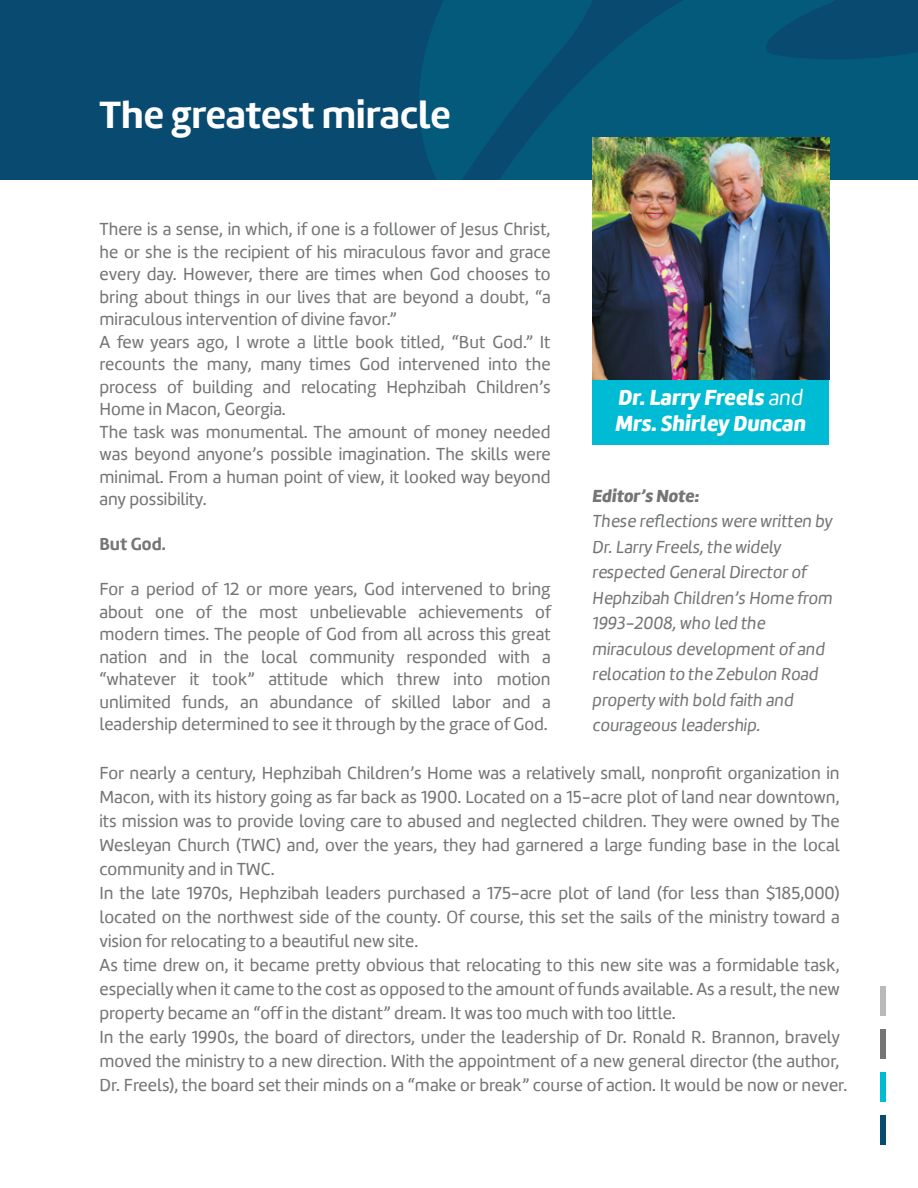
<style>
.page{position:relative;width:918px;height:1188px;background:#fff}
.page>*{position:absolute;margin:0;border:0;box-sizing:border-box;transform-origin:0 0}
.t1{font:39.15px "Amelia Basic Bold";color:#fff}
.t2{font:900 22.5px/25.5px "Amelia Basic Oblicua";color:#fff}
.t3{font:18px/22.5px "Amelia Basic";color:#737577}
.t4{font:18px/25.5px "Amelia Basic Oblicua";color:#737577}
.t5{font:900 18px "Amelia Basic Oblicua";letter-spacing:-.005em;color:#737577}
.t6{font:18px "Amelia Basic Bold";color:#737577}
.s1{font-weight:400}
</style>
<div class="page">
<div style="left:0;top:0;width:918px;height:179px;background:#094a71"></div>
<svg style="left:644px;top:0;width:274px;height:179px;fill:#035a7b"></svg>
<svg style="left:419px;top:0;width:225px;height:179px"></svg>
<div style="left:593px;top:378px;width:236px;height:67px;background:#00bbd4"></div>
<div style="left:881px;top:1115px;width:5px;height:30px;background:#094a71"></div>
<div style="left:881px;top:1072px;width:5px;height:30px;background:#00bbd4"></div>
<div style="left:881px;top:1029px;width:5px;height:30px;background:#737577"></div>
<div style="left:881px;top:986px;width:5px;height:30px;background:#b8b9b9"></div>
<img style="left:593px;top:138px;width:236px;height:241px">
<h1 class="t1" style="left:100px;top:92px;width:353px">The greatest miracle</h1>
<p class="t3" style="left:100px;top:218px;width:453px">There is a sense, in which, if one is a follower of Jesus Christ, he or she is the recipient of his miraculous favor and grace every day. However, there are times when God chooses to bring about things in our lives that are beyond a doubt, “a miraculous intervention of divine favor.”<br>A few years ago, I wrote a little book titled, “But God.” It recounts the many, many times God intervened into the process of building and relocating Hephzibah Children’s Home in Macon, Georgia.<br>The task was monumental. The amount of money needed was beyond anyone’s possible imagination. The skills were minimal. From a human point of view, it looked way beyond any possibility.</p>
<p class="t6" style="left:100px;top:534px;width:68px">But God.</p>
<p class="t3" style="left:100px;top:578px;width:453px;text-align:justify">For a period of 12 or more years, God intervened to bring about one of the most unbelievable achievements of modern times. The people of God from all across this great nation and in the local community responded with a “whatever it took” attitude which threw into motion unlimited funds, an abundance of skilled labor and a leadership determined to see it through by the grace of God.</p>
<p class="t3" style="left:100px;top:761px;width:749px;line-height:24px">For nearly a century, Hephzibah Children’s Home was a relatively small, nonprofit organization in Macon, with its history going as far back as 1900. Located on a 15-acre plot of land near downtown, its mission was to provide loving care to abused and neglected children. They were owned by The Wesleyan Church (TWC) and, over the years, they had garnered a large funding base in the local community and in TWC.<br>In the late 1970s, Hephzibah leaders purchased a 175-acre plot of land (for less than $185,000) located on the northwest side of the county. Of course, this set the sails of the ministry toward a vision for relocating to a beautiful new site.<br>As time drew on, it became pretty obvious that relocating to this new site was a formidable task, especially when it came to the cost as opposed to the amount of funds available. As a result, the new property became an “off in the distant” dream. It was too much with too little.<br>In the early 1990s, the board of directors, under the leadership of Dr. Ronald R. Brannon, bravely moved the ministry to a new direction. With the appointment of a new general director (the author, Dr. Freels), the board set their minds on a “make or break” course of action. It would be now or never.</p>
<p class="t2" style="left:616px;top:385px;width:192px">Dr. Larry Freels <span class="s1">and<br></span>Mrs. Shirley Duncan</p>
<p class="t5" style="left:593px;top:485px;width:108px">Editor’s Note:</p>
<p class="t4" style="left:593px;top:509px;width:242px">These reflections were written by<br>Dr. Larry Freels, the widely respected General Director of<br>Hephzibah Children’s Home from<br>1993-2008, who led the miraculous development of and relocation to the Zebulon Road property with bold faith and courageous leadership.</p>
</div>
